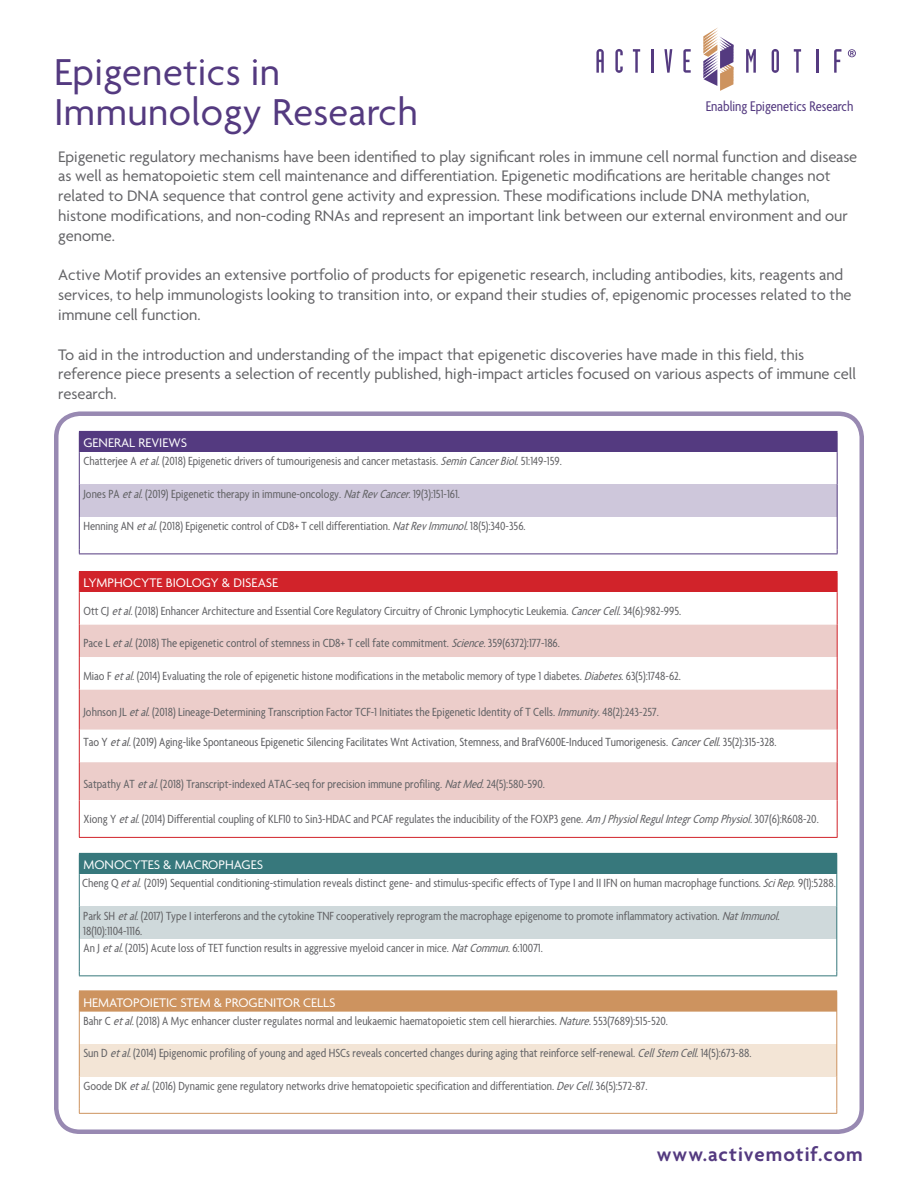
<style>
.page{position:relative;width:918px;height:1188px;background:#fff}
.page>*{position:absolute;margin:0;border:0;box-sizing:border-box;transform-origin:0 0}
.t1{font:40.5px/40.5px "Agenda";letter-spacing:.01em;color:#543a80}
.t2{font:600 21px "Agenda";letter-spacing:.05em;color:#543a80}
.t3{font:16.5px/19.8px "Agenda";letter-spacing:-.005em;color:#636366}
.t4{font:condensed 15.15px "Agenda";color:#543a80}
.t5{font:13.5px "Agenda";color:#fff}
.t6{font:condensed 12.75px/15.3px "Agenda";color:#636366}
.t7{font:condensed 12.75px "Agenda";color:#5f5f62}
.t8{font:condensed 12.75px "Agenda";color:#616164}
.s1{font-style:italic}
</style>
<div class="page">
<div style="left:54px;top:411px;width:810px;height:723px;border:4px solid #9889b2;border-radius:24px"></div>
<svg style="left:596px;top:49px;width:8px;height:24px"></svg>
<svg style="left:615px;top:49px;width:8px;height:24px"></svg>
<svg style="left:633px;top:49px;width:7px;height:24px"></svg>
<hr style="left:651px;top:49px;width:2px;height:24px;background:#543a80">
<svg style="left:664px;top:49px;width:8px;height:24px"></svg>
<svg style="left:683px;top:49px;width:8px;height:24px"></svg>
<svg style="left:746px;top:49px;width:10px;height:24px"></svg>
<svg style="left:772px;top:49px;width:7px;height:24px"></svg>
<svg style="left:794px;top:49px;width:7px;height:24px"></svg>
<hr style="left:816px;top:49px;width:2px;height:24px;background:#543a80">
<svg style="left:834px;top:49px;width:7px;height:24px"></svg>
<svg style="left:703px;top:27px;width:30px;height:64px"></svg>
<svg style="left:848px;top:49px;width:8px;height:8px"></svg>
<div style="left:79px;top:432px;width:758px;height:20px;background:#543a80"></div>
<div style="left:79px;top:485px;width:758px;height:32px;background:#cec7db"></div>
<svg style="left:837px;top:432px;width:1px;height:20px"></svg>
<hr style="left:79px;top:452px;width:1px;height:33px;background:#543a80">
<hr style="left:837px;top:452px;width:1px;height:33px;background:#543a80">
<hr style="left:79px;top:485px;width:1px;height:32px;background:#543a80">
<hr style="left:837px;top:485px;width:1px;height:32px;background:#543a80">
<hr style="left:79px;top:517px;width:1px;height:32px;background:#543a80">
<hr style="left:837px;top:517px;width:1px;height:32px;background:#543a80">
<hr style="left:79px;top:554px;width:759px;height:1px;background:#543a80">
<hr style="left:79px;top:431px;width:759px;height:1px;background:#543a80">
<div style="left:79px;top:854px;width:758px;height:20px;background:#37787c"></div>
<svg style="left:80px;top:906px;width:756px;height:1px"></svg>
<div style="left:79px;top:907px;width:758px;height:32px;background:#cfd9db"></div>
<hr style="left:79px;top:853px;width:758px;height:1px;background:#37787c">
<hr style="left:79px;top:874px;width:1px;height:33px;background:#37787c">
<hr style="left:836px;top:874px;width:1px;height:33px;background:#37787c">
<hr style="left:79px;top:907px;width:1px;height:32px;background:#37787c">
<hr style="left:836px;top:907px;width:1px;height:32px;background:#37787c">
<hr style="left:79px;top:939px;width:1px;height:32px;background:#37787c">
<hr style="left:836px;top:939px;width:1px;height:32px;background:#37787c">
<hr style="left:79px;top:975px;width:758px;height:1px;background:#37787c">
<div style="left:79px;top:572px;width:758px;height:20px;background:#d1232a"></div>
<div style="left:80px;top:625px;width:757px;height:175px;background:#eccdca"></div>
<svg style="left:80px;top:657px;width:757px;height:105px"></svg>
<hr style="left:79px;top:571px;width:759px;height:1px;background:#d1232a">
<svg style="left:837px;top:572px;width:1px;height:20px"></svg>
<hr style="left:79px;top:592px;width:1px;height:33px;background:#d1232a">
<hr style="left:837px;top:592px;width:1px;height:33px;background:#d1232a">
<hr style="left:79px;top:625px;width:1px;height:32px;background:#d1232a">
<hr style="left:837px;top:625px;width:1px;height:32px;background:#d1232a">
<hr style="left:79px;top:657px;width:1px;height:32px;background:#d1232a">
<hr style="left:837px;top:657px;width:1px;height:32px;background:#d1232a">
<hr style="left:79px;top:689px;width:1px;height:41px;background:#d1232a">
<hr style="left:837px;top:689px;width:1px;height:41px;background:#d1232a">
<hr style="left:79px;top:730px;width:1px;height:32px;background:#d1232a">
<hr style="left:837px;top:730px;width:1px;height:32px;background:#d1232a">
<hr style="left:79px;top:762px;width:1px;height:38px;background:#d1232a">
<hr style="left:837px;top:762px;width:1px;height:38px;background:#d1232a">
<hr style="left:79px;top:800px;width:1px;height:33px;background:#d1232a">
<hr style="left:837px;top:800px;width:1px;height:33px;background:#d1232a">
<hr style="left:79px;top:837px;width:759px;height:1px;background:#d1232a">
<div style="left:79px;top:991px;width:758px;height:21px;background:#cd935f"></div>
<svg style="left:80px;top:1076px;width:756px;height:1px"></svg>
<div style="left:79px;top:1044px;width:758px;height:32px;background:#f3e5d6"></div>
<svg style="left:80px;top:1112px;width:756px;height:1px"></svg>
<hr style="left:79px;top:990px;width:758px;height:2px;background:#cd935f">
<hr style="left:79px;top:1012px;width:1px;height:32px;background:#cd935f">
<hr style="left:836px;top:1012px;width:1px;height:32px;background:#cd935f">
<hr style="left:79px;top:1044px;width:1px;height:32px;background:#cd935f">
<hr style="left:836px;top:1044px;width:1px;height:32px;background:#cd935f">
<hr style="left:79px;top:1076px;width:1px;height:33px;background:#cd935f">
<hr style="left:836px;top:1076px;width:1px;height:33px;background:#cd935f">
<hr style="left:79px;top:1113px;width:758px;height:1px;background:#cd935f">
<h1 class="t1" style="left:54px;top:51px;width:365px">Epigenetics in<br>Immunology Research</h1>
<p class="t4" style="left:706px;top:97px;width:149px">Enabling Epigenetics Research</p>
<p class="t3" style="left:58px;top:146px;width:801px">Epigenetic regulatory mechanisms have been identified to play significant roles in immune cell normal function and disease as well as hematopoietic stem cell maintenance and differentiation. Epigenetic modifications are heritable changes not related to DNA sequence that control gene activity and expression. These modifications include DNA methylation, histone modifications, and non-coding RNAs and represent an important link between our external environment and our genome.</p>
<p class="t3" style="left:58px;top:265px;width:795px">Active Motif provides an extensive portfolio of products for epigenetic research, including antibodies, kits, reagents and services, to help immunologists looking to transition into, or expand their studies of, epigenomic processes related to the immune cell function.</p>
<p class="t3" style="left:58px;top:344px;width:799px">To aid in the introduction and understanding of the impact that epigenetic discoveries have made in this field, this reference piece presents a selection of recently published, high-impact articles focused on various aspects of immune cell research.</p>
<p class="t5" style="left:83px;top:435px;width:105px">GENERAL REVIEWS</p>
<p class="t6" style="left:83px;top:453px;width:480px">Chatterjee A <span class="s1">etal.</span>(2018) Epigenetic drivers of tumourigenesis and cancer metastasis. <span class="s1">SeminCancerBiol.</span>51:149-159.</p>
<p class="t6" style="left:83px;top:486px;width:378px">Jones PA <span class="s1">etal.</span>(2019) Epigenetic therapy in immune-oncology. <span class="s1">NatRevCancer.</span>19(3):151-161.</p>
<p class="t6" style="left:83px;top:518px;width:444px">Henning AN <span class="s1">etal.</span>(2018) Epigenetic control of CD8+ T cell differentiation. <span class="s1">NatRevImmunol.</span>18(5):340-356.</p>
<p class="t5" style="left:83px;top:575px;width:196px">LYMPHOCYTE BIOLOGY &amp; DISEASE</p>
<p class="t6" style="left:83px;top:603px;width:599px">Ott CJ <span class="s1">etal.</span>(2018) Enhancer Architecture and Essential Core Regulatory Circuitry of Chronic Lymphocytic Leukemia. <span class="s1">CancerCell.</span>34(6):982-995.</p>
<p class="t8" style="left:83px;top:636px;width:478px">Pace L <span class="s1">etal.</span>(2018) The epigenetic control of stemness in CD8+ T cell fate commitment. <span class="s1">Science.</span>359(6372):177-186.</p>
<p class="t6" style="left:83px;top:668px;width:599px">Miao F <span class="s1">etal.</span>(2014) Evaluating the role of epigenetic histone modifications in the metabolic memory of type 1 diabetes. <span class="s1">Diabetes.</span>63(5):1748-62.</p>
<p class="t6" style="left:83px;top:704px;width:577px">Johnson JL <span class="s1">etal.</span>(2018) Lineage-Determining Transcription Factor TCF-1 Initiates the Epigenetic Identity of T Cells. <span class="s1">Immunity.</span>48(2):243-257.</p>
<p class="t7" style="left:83px;top:734px;width:695px">Tao Y <span class="s1">etal.</span>(2019) Aging-like Spontaneous Epigenetic Silencing Facilitates Wnt Activation, Stemness, and BrafV600E-Induced Tumorigenesis. <span class="s1">CancerCell.</span>35(2):315-328.</p>
<p class="t6" style="left:83px;top:776px;width:463px">Satpathy AT <span class="s1">etal.</span>(2018) Transcript-indexed ATAC-seq for precision immune profiling. <span class="s1">NatMed.</span>24(5):580-590.</p>
<p class="t6" style="left:83px;top:811px;width:737px">Xiong Y <span class="s1">etal.</span>(2014) Differential coupling of KLF10 to Sin3-HDAC and PCAF regulates the inducibility of the FOXP3 gene. <span class="s1">Am J PhysiolRegulIntegrCompPhysiol.</span>307(6):R608-20.</p>
<p class="t5" style="left:83px;top:857px;width:181px">MONOCYTES &amp; MACROPHAGES</p>
<p class="t6" style="left:82px;top:875px;width:755px">Cheng Q <span class="s1">etal.</span>(2019) Sequential conditioning-stimulation reveals distinct gene- and stimulus-specific effects of Type I and II IFN on human macrophage functions. <span class="s1">SciRep.</span>9(1):5288.</p>
<p class="t6" style="left:83px;top:908px;width:702px">Park SH <span class="s1">etal.</span>(2017) Type I interferons and the cytokine TNF cooperatively reprogram the macrophage epigenome to promote inflammatory activation. <span class="s1">NatImmunol.<br></span>18(10):1104-1116.</p>
<p class="t6" style="left:83px;top:940px;width:461px">An J <span class="s1">etal.</span>(2015) Acute loss of TET function results in aggressive myeloid cancer in mice. <span class="s1">NatCommun.</span>6:10071.</p>
<p class="t5" style="left:83px;top:994px;width:254px">HEMATOPOIETIC STEM &amp; PROGENITOR CELLS</p>
<p class="t6" style="left:83px;top:1013px;width:586px">Bahr C <span class="s1">etal.</span>(2018) A Myc enhancer cluster regulates normal and leukaemic haematopoietic stem cell hierarchies. <span class="s1">Nature.</span>553(7689):515-520.</p>
<p class="t6" style="left:83px;top:1045px;width:669px">Sun D <span class="s1">etal.</span>(2014) Epigenomic profiling of young and aged HSCs reveals concerted changes during aging that reinforce self-renewal. <span class="s1">CellStem Cell.</span>14(5):673-88.</p>
<p class="t6" style="left:83px;top:1078px;width:566px">Goode DK <span class="s1">etal.</span>(2016) Dynamic gene regulatory networks drive hematopoietic specification and differentiation. <span class="s1">DevCell.</span>36(5):572-87.</p>
<h2 class="t2" style="left:657px;top:1141px;width:207px">www.activemotif.com</h2>
</div>
